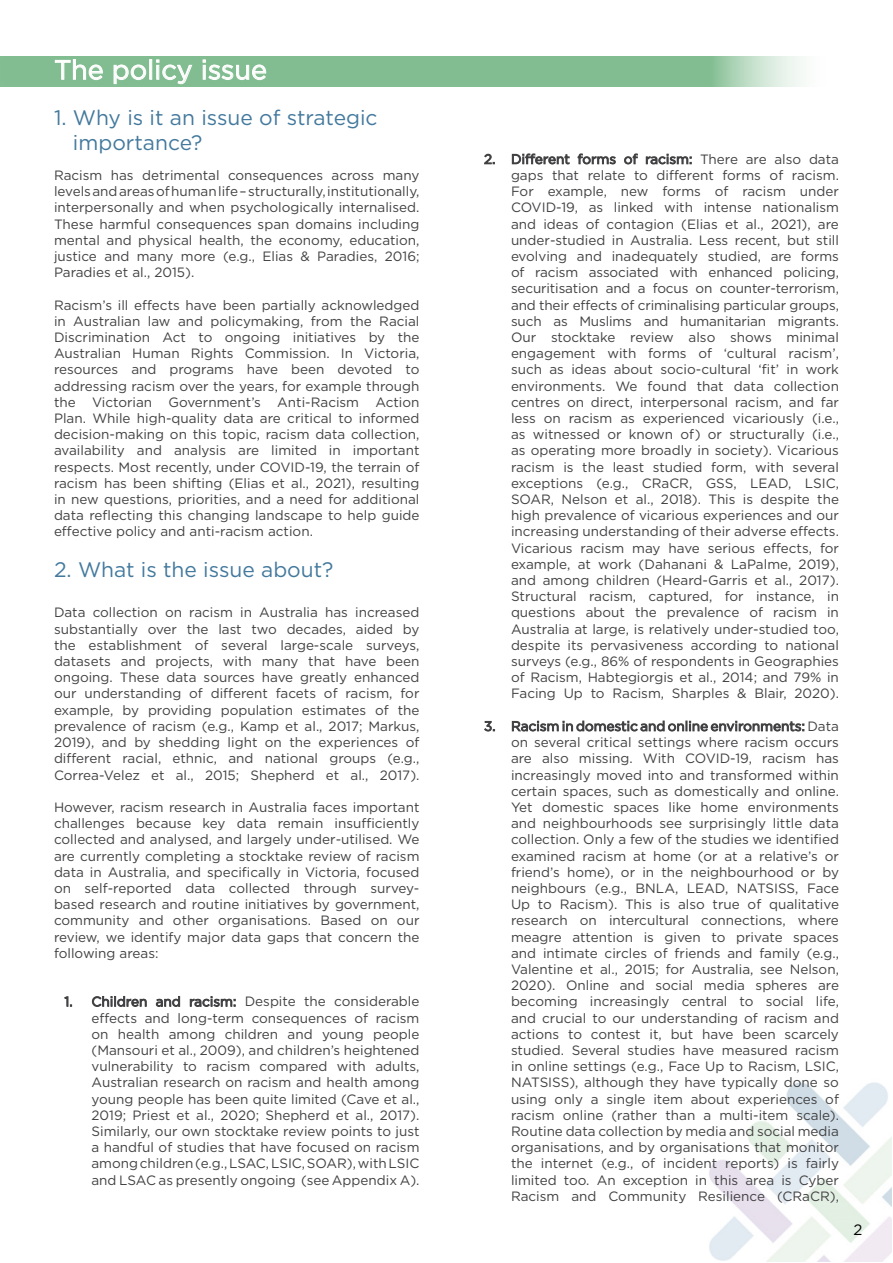
<style>
.page{position:relative;width:893px;height:1263px;background:#fff}
.page>*{position:absolute;margin:0;border:0;box-sizing:border-box;transform-origin:0 0}
.t1{font:27px "Gotham";color:#fff}
.t2{font:21px/25.2px "Gotham";color:#43799d}
.t3{font:15px "Gotham";color:#000}
.t4{font:13.5px/16.2px "Gotham";color:#414042;text-align:justify}
</style>
<div class="page">
<img style="left:709px;top:1082px;width:182px;height:179px">
<svg style="left:0;top:56px;width:802px;height:31px;background:#8bc299"></svg>
<svg style="left:55px;top:59px;width:48px;height:21px"></svg>
<svg style="left:114px;top:65px;width:32px;height:19px"></svg>
<div style="left:150px;top:59px;width:2px;height:20px;border:1px solid #fff"></div>
<svg style="left:157px;top:60px;width:35px;height:24px"></svg>
<svg style="left:203px;top:60px;width:63px;height:20px"></svg>
<svg style="left:65px;top:997px;width:7px;height:9px"></svg>
<svg style="left:92px;top:996px;width:54px;height:11px"></svg>
<svg style="left:156px;top:996px;width:24px;height:10px"></svg>
<svg style="left:190px;top:996px;width:45px;height:11px"></svg>
<svg style="left:484px;top:154px;width:10px;height:10px"></svg>
<svg style="left:512px;top:154px;width:57px;height:10px"></svg>
<svg style="left:578px;top:154px;width:37px;height:10px"></svg>
<svg style="left:624px;top:154px;width:13px;height:10px"></svg>
<svg style="left:646px;top:154px;width:45px;height:10px"></svg>
<svg style="left:484px;top:721px;width:11px;height:10px"></svg>
<svg style="left:512px;top:721px;width:292px;height:10px"></svg>
<h1 class="t1" style="left:54px;top:52px;width:215px">The policy issue</h1>
<h2 class="t2" style="left:73px;top:105px;width:306px;text-indent:-19px">1. Why is it an issue of strategic importance?</h2>
<p class="t4" style="left:54px;top:167px;width:367px">Racism has detrimental consequences across many levels and areas of human life – structurally, institutionally, interpersonally and when psychologically internalised.<br>These harmful consequences span domains including mental and physical health, the economy, education, justice and many more (e.g., Elias &amp; Paradies, 2016; Paradies et al., 2015).</p>
<p class="t4" style="left:54px;top:296px;width:367px">Racism’s ill effects have been partially acknowledged in Australian law and policymaking, from the Racial Discrimination Act to ongoing initiatives by the Australian Human Rights Commission. In Victoria, resources and programs have been devoted to addressing racism over the years, for example through the Victorian Government’s Anti-Racism Action Plan. While high-quality data are critical to informed decision-making on this topic, racism data collection, availability and analysis are limited in important respects. Most recently, under COVID-19, the terrain of racism has been shifting (Elias et al., 2021), resulting in new questions, priorities, and a need for additional data reflecting this changing landscape to help guide effective policy and anti-racism action.</p>
<h2 class="t2" style="left:54px;top:556px;width:281px">2. What is the issue about?</h2>
<p class="t4" style="left:54px;top:604px;width:367px">Data collection on racism in Australia has increased substantially over the last two decades, aided by the establishment of several large-scale surveys, datasets and projects, with many that have been ongoing. These data sources have greatly enhanced our understanding of different facets of racism, for example, by providing population estimates of the prevalence of racism (e.g., Kamp et al., 2017; Markus, 2019), and by shedding light on the experiences of different racial, ethnic, and national groups (e.g., Correa-Velez et al., 2015; Shepherd et al., 2017).</p>
<p class="t4" style="left:54px;top:799px;width:367px">However, racism research in Australia faces important challenges because key data remain insufficiently collected and analysed, and largely under-utilised. We are currently completing a stocktake review of racism data in Australia, and specifically in Victoria, focused on self-reported data collected through survey&shy;based research and routine initiatives by government, community and other organisations. Based on our review, we identify major data gaps that concern the following areas:</p>
<p class="t4" style="left:92px;top:993px;width:329px;text-indent:-27px">1. Children and racism: Despite the considerable effects and long-term consequences of racism on health among children and young people (Mansouri et al., 2009), and children’s heightened vulnerability to racism compared with adults, Australian research on racism and health among young people has been quite limited (Cave et al., 2019; Priest et al., 2020; Shepherd et al., 2017).<br>Similarly, our own stocktake review points to just a handful of studies that have focused on racism among children (e.g., LSAC, LSIC, SOAR), with LSIC and LSAC as presently ongoing (see Appendix A).</p>
<p class="t4" style="left:511px;top:151px;width:329px;text-indent:-27px">2. Different forms of racism: There are also data gaps that relate to different forms of racism.<br>For example, new forms of racism under COVID-19, as linked with intense nationalism and ideas of contagion (Elias et al., 2021), are under-studied in Australia. Less recent, but still evolving and inadequately studied, are forms of racism associated with enhanced policing, securitisation and a focus on counter-terrorism, and their effects of criminalising particular groups, such as Muslims and humanitarian migrants.<br>Our stocktake review also shows minimal engagement with forms of ‘cultural racism’, such as ideas about socio-cultural ‘fit’ in work environments. We found that data collection centres on direct, interpersonal racism, and far less on racism as experienced vicariously (i.e., as witnessed or known of) or structurally (i.e., as operating more broadly in society). Vicarious racism is the least studied form, with several exceptions (e.g., CRaCR, GSS, LEAD, LSIC, SOAR, Nelson et al., 2018). This is despite the high prevalence of vicarious experiences and our increasing understanding of their adverse effects.<br>Vicarious racism may have serious effects, for example, at work (Dahanani &amp; LaPalme, 2019), and among children (Heard-Garris et al., 2017).<br>Structural racism, captured, for instance, in questions about the prevalence of racism in Australia at large, is relatively under-studied too, despite its pervasiveness according to national surveys (e.g., 86% of respondents in Geographies of Racism, Habtegiorgis et al., 2014; and 79% in Facing Up to Racism, Sharples &amp; Blair, 2020).</p>
<p class="t4" style="left:511px;top:718px;width:329px;text-indent:-27px">3. Racism in domestic and online environments: Data on several critical settings where racism occurs are also missing. With COVID-19, racism has increasingly moved into and transformed within certain spaces, such as domestically and online.<br>Yet domestic spaces like home environments and neighbourhoods see surprisingly little data collection. Only a few of the studies we identified examined racism at home (or at a relative’s or friend’s home), or in the neighbourhood or by neighbours (e.g., BNLA, LEAD, NATSISS, Face Up to Racism). This is also true of qualitative research on intercultural connections, where meagre attention is given to private spaces and intimate circles of friends and family (e.g., Valentine et al., 2015; for Australia, see Nelson, 2020). Online and social media spheres are becoming increasingly central to social life, and crucial to our understanding of racism and actions to contest it, but have been scarcely studied. Several studies have measured racism in online settings (e.g., Face Up to Racism, LSIC, NATSISS), although they have typically done so using only a single item about experiences of racism online (rather than a multi-item scale).<br>Routine data collection by media and social media organisations, and by organisations that monitor the internet (e.g., of incident reports) is fairly limited too. An exception in this area is Cyber Racism and Community Resilience (CRaCR),</p>
<p class="t3" style="left:853px;top:1220px;width:10px">2</p>
</div>
